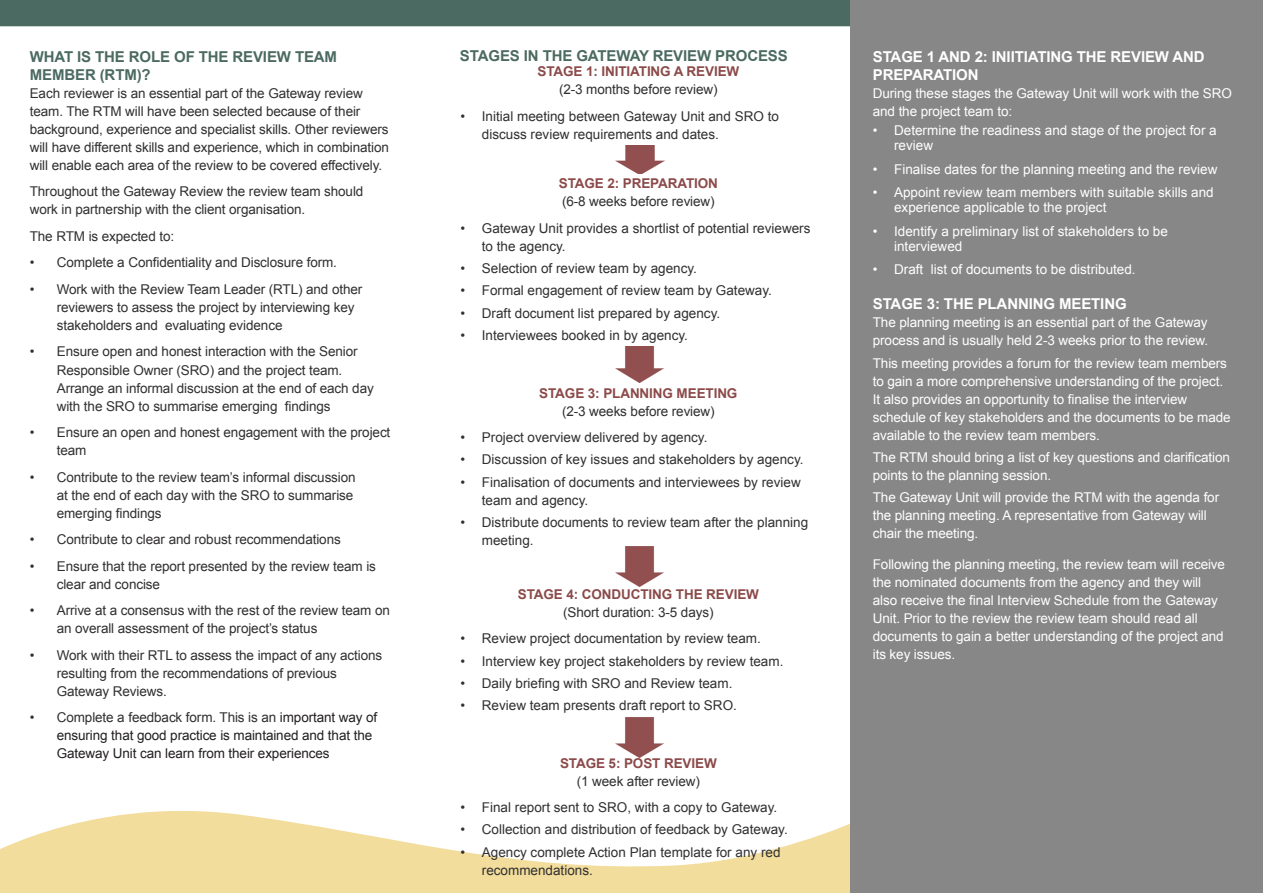
<style>
.page{position:relative;width:1263px;height:893px;background:#fff}
.page>*{position:absolute;margin:0;border:0;box-sizing:border-box;transform-origin:0 0}
.Heading_1{font:700 15px/18px "Arial";letter-spacing:-.01em;color:#4b6a61}
.Heading_1-2{font:700 15px/18px "Arial";letter-spacing:-.01em;color:#fff}
.Body{font:13.5px/18px "Arial";letter-spacing:-.01em;color:#312f30}
.Unordered_list{font:13.5px/18px "Arial";color:#312f30}
.Body_on_grey{font:13.5px/18px "Arial";letter-spacing:-.01em;color:#fff}
.Bullets_on_grey{font:13.5px/15px "Arial";color:#fff}
.Paragraph_white{font:13.5px/18px "Arial";letter-spacing:-.01em;color:#fff}
.Body-2{font:700 13.5px/18px "Arial";letter-spacing:-.01em;color:#8c4a4a;text-align:center}
.Body-3{font:13.5px/18px "Arial";letter-spacing:-.01em;color:#231f20}
.s1{color:#312f30}
.s2{font-weight:400;color:#312f30}
.s3{font-weight:700;color:#8c4a4a}
</style>
<div class="page">
<div style="left:0;top:0;width:850px;height:26px;background:#4b6a61"></div>
<svg style="left:0;top:811px;width:850px;height:82px;fill:#f2dd9c"></svg>
<div style="left:850px;top:0;width:413px;height:893px;background:#888787"></div>
<img style="left:616px;top:145px;width:48px;height:28px">
<img style="left:615px;top:346px;width:48px;height:36px">
<img style="left:616px;top:547px;width:47px;height:40px">
<img style="left:615px;top:718px;width:49px;height:39px">
<p class="Heading_1" style="left:30px;top:48px;width:309px">WHAT IS THE ROLE OF THE REVIEW TEAM<br>MEMBER (RTM)?</p>
<p class="Body" style="left:30px;top:84px;width:361px">Each reviewer is an essential part of the Gateway review team. The RTM will have been selected because of their background, experience and specialist skills. Other reviewers will have different skills and experience, which in combination will enable each area of the review to be covered effectively.</p>
<p class="Body" style="left:30px;top:183px;width:335px">Throughout the Gateway Review the review team should work in partnership with the client organisation.</p>
<p class="Body" style="left:30px;top:227px;width:146px">The RTM is expected to:</p>
<p class="Body" style="left:30px;top:254px;width:309px">• Complete a Confidentiality and Disclosure form.</p>
<p class="Body" style="left:57px;top:280px;width:307px;text-indent:-27px">• Work with the Review Team Leader (RTL) and other reviewers to assess the project by interviewing key stakeholders and evaluating evidence</p>
<p class="Body" style="left:57px;top:343px;width:319px;text-indent:-27px">• Ensure open and honest interaction with the Senior Responsible Owner (SRO) and the project team.<br>Arrange an informal discussion at the end of each day with the SRO to summarise emerging findings</p>
<p class="Body" style="left:57px;top:423px;width:335px;text-indent:-27px">• Ensure an open and honest engagement with the project team</p>
<p class="Body" style="left:57px;top:468px;width:300px;text-indent:-27px">• Contribute to the review team’s informal discussion at the end of each day with the SRO to summarise emerging findings</p>
<p class="Body" style="left:30px;top:530px;width:313px">• Contribute to clear and robust recommendations</p>
<p class="Body" style="left:57px;top:557px;width:321px;text-indent:-27px">• Ensure that the report presented by the review team is clear and concise</p>
<p class="Body" style="left:57px;top:601px;width:335px;text-indent:-27px">• Arrive at a consensus with the rest of the review team on an overall assessment of the project’s status</p>
<p class="Body" style="left:57px;top:646px;width:327px;text-indent:-27px">• Work with their RTL to assess the impact of any actions resulting from the recommendations of previous<br>Gateway Reviews.</p>
<p class="Body-3" style="left:57px;top:708px;width:322px;text-indent:-27px"><span class="s1">• Complete a feedback form. This is an</span> important way of ensuring that good practice is maintained and that the<br>Gateway Unit can learn from their experiences</p>
<p class="Heading_1" style="left:460px;top:48px;width:329px">STAGES IN THE GATEWAY REVIEW PROCESS</p>
<p class="Body-2" style="left:537px;top:63px;width:203px">STAGE 1: INITIATING A REVIEW <span class="s2">(2-3 months before review)</span></p>
<p class="Unordered_list" style="left:482px;top:107px;width:299px;text-indent:-21px">• Initial meeting between Gateway Unit and SRO to discuss review requirements and dates.</p>
<p class="Body" style="left:559px;top:175px;width:161px"><span class="s3">STAGE 2: PREPARATION </span>(6-8 weeks before review)</p>
<p class="Unordered_list" style="left:482px;top:219px;width:330px;text-indent:-21px">• Gateway Unit provides a shortlist of potential reviewers to the agency.</p>
<p class="Unordered_list" style="left:461px;top:260px;width:238px">• Selection of review team by agency.</p>
<p class="Unordered_list" style="left:461px;top:282px;width:313px">• Formal engagement of review team by Gateway.</p>
<p class="Unordered_list" style="left:461px;top:304px;width:261px">• Draft document list prepared by agency.</p>
<p class="Unordered_list" style="left:461px;top:326px;width:229px">• Interviewees booked in by agency.</p>
<p class="Body-2" style="left:539px;top:384px;width:200px">STAGE 3: PLANNING MEETING <span class="s2">(2-3 weeks before review)</span></p>
<p class="Unordered_list" style="left:461px;top:428px;width:248px">• Project overview delivered by agency.</p>
<p class="Unordered_list" style="left:461px;top:451px;width:344px">• Discussion of key issues and stakeholders by agency.</p>
<p class="Unordered_list" style="left:482px;top:473px;width:320px;text-indent:-21px">• Finalisation of documents and interviewees by review team and agency.</p>
<p class="Unordered_list" style="left:482px;top:513px;width:328px;text-indent:-21px">• Distribute documents to review team after the planning meeting.</p>
<p class="Body-2" style="left:518px;top:585px;width:243px">STAGE 4: CONDUCTING THE REVIEW <span class="s2">(Short duration: 3-5 days)</span></p>
<p class="Unordered_list" style="left:461px;top:630px;width:302px">• Review project documentation by review team.</p>
<p class="Unordered_list" style="left:461px;top:652px;width:324px">• Interview key project stakeholders by review team.</p>
<p class="Unordered_list" style="left:461px;top:674px;width:273px">• Daily briefing with SRO and Review team.</p>
<p class="Unordered_list" style="left:461px;top:696px;width:278px">• Review team presents draft report to SRO.</p>
<p class="Body" style="left:560px;top:754px;width:158px;text-align:center"><span class="s3">STAGE 5: POST REVIEW </span>(1 week after review)</p>
<p class="Unordered_list" style="left:461px;top:799px;width:318px">• Final report sent to SRO, with a copy to Gateway.</p>
<p class="Unordered_list" style="left:461px;top:821px;width:329px">• Collection and distribution of feedback by Gateway.</p>
<p class="Unordered_list" style="left:482px;top:843px;width:300px;text-indent:-21px">• Agency complete Action Plan template for any red recommendations.</p>
<p class="Heading_1-2" style="left:873px;top:48px;width:333px">STAGE 1 AND 2: INIITIATING THE REVIEW AND<br>PREPARATION</p>
<p class="Body_on_grey" style="left:873px;top:84px;width:361px">During these stages the Gateway Unit will work with the SRO and the project team to:</p>
<p class="Bullets_on_grey" style="left:894px;top:123px;width:324px;text-indent:-21px">• Determine the readiness and stage of the project for a review</p>
<p class="Bullets_on_grey" style="left:873px;top:162px;width:346px">• Finalise dates for the planning meeting and the review</p>
<p class="Bullets_on_grey" style="left:894px;top:185px;width:321px;text-indent:-21px">• Appoint review team members with suitable skills and experience applicable to the project</p>
<p class="Bullets_on_grey" style="left:894px;top:224px;width:275px;text-indent:-21px">• Identify a preliminary list of stakeholders to be interviewed</p>
<p class="Bullets_on_grey" style="left:873px;top:262px;width:264px">• Draft list of documents to be distributed.</p>
<p class="Heading_1-2" style="left:873px;top:295px;width:255px">STAGE 3: THE PLANNING MEETING</p>
<p class="Body_on_grey" style="left:873px;top:314px;width:337px">The planning meeting is an essential part of the Gateway process and is usually held 2-3 weeks prior to the review.</p>
<p class="Body_on_grey" style="left:873px;top:354px;width:359px">This meeting provides a forum for the review team members to gain a more comprehensive understanding of the project.<br>It also provides an opportunity to finalise the interview schedule of key stakeholders and the documents to be made available to the review team members.</p>
<p class="Body_on_grey" style="left:873px;top:448px;width:359px">The RTM should bring a list of key questions and clarification points to the planning session.</p>
<p class="Body_on_grey" style="left:873px;top:488px;width:348px">The Gateway Unit will provide the RTM with the agenda for the planning meeting. A representative from Gateway will chair the meeting.</p>
<p class="Paragraph_white" style="left:873px;top:555px;width:354px">Following the planning meeting, the review team will receive the nominated documents from the agency and they will also receive the final Interview Schedule from the Gateway Unit. Prior to the review the review team should read all documents to gain a better understanding of the project and its key issues.</p>
</div>
